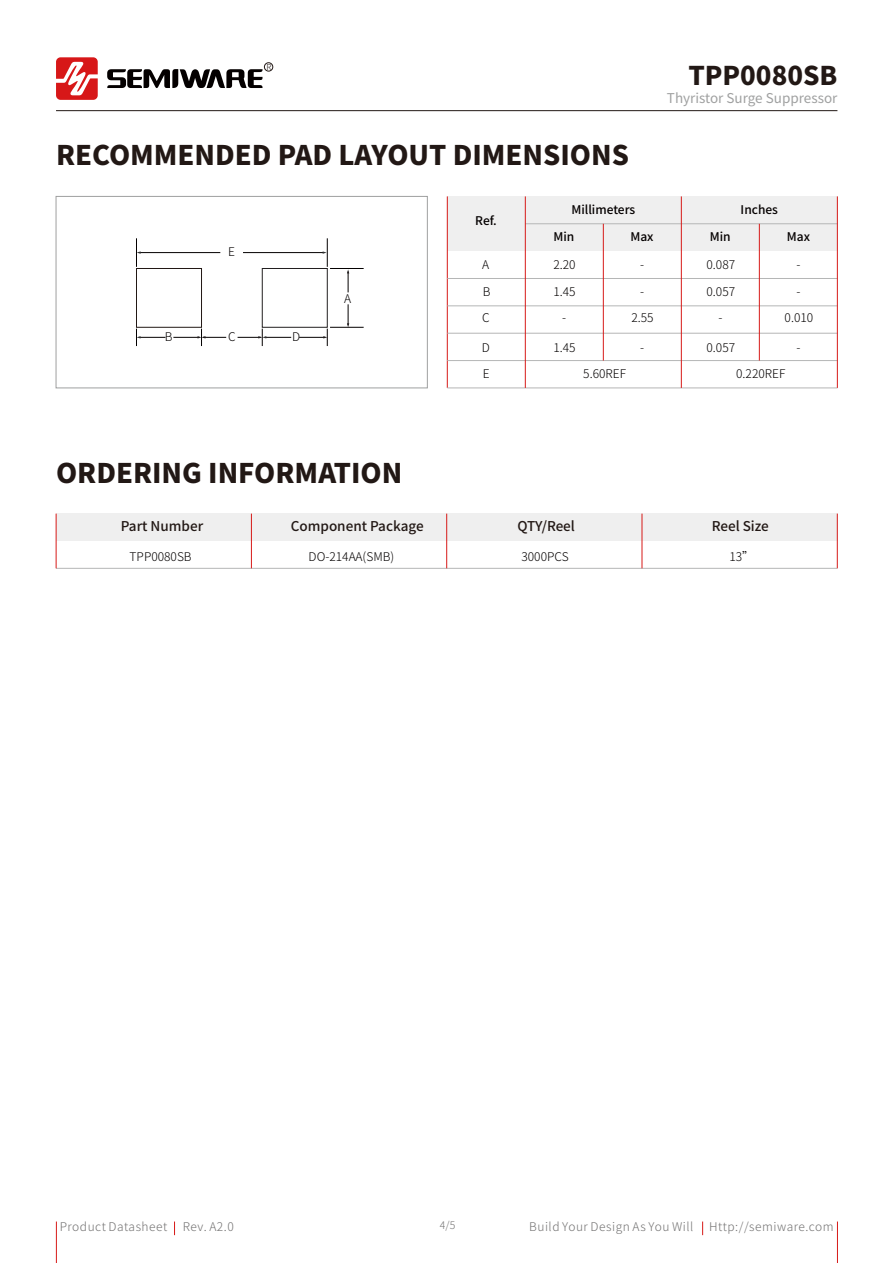
<style>
.page{position:relative;width:893px;height:1263px;background:#fff}
.page>*{position:absolute;margin:0;border:0;box-sizing:border-box;transform-origin:0 0}
.t1{font:800 27px "Source Han Sans CN";color:#221815}
.t2{font:800 25.8px "Source Han Sans CN";color:#221815}
.t3{font:500 13.5px "Source Han Sans CN";color:#221815}
.t4{font:13.5px "Source Han Sans CN";color:#9fa0a0}
.t5{font:300 12px "Source Han Sans CN";color:#040000}
.t6{font:300 12px "Source Han Sans CN";letter-spacing:.045em;color:#727171}
.t7{font:500 12px "Source Han Sans CN";color:#040000}
.t8{font:300 10.5px "Source Han Sans CN";color:#727171}
.t9{font:300 8.25px "Source Han Sans CN";color:#221815}
</style>
<div class="page">
<hr style="left:56px;top:110px;width:781px;height:1px;background:#221815">
<svg style="left:56px;top:57px;width:42px;height:43px"></svg>
<svg style="left:107px;top:69px;width:156px;height:19px"></svg>
<div style="left:264px;top:63px;width:9px;height:8px;border:1px solid #221815;border-radius:50%"></div>
<div style="left:56px;top:513px;width:781px;height:28px;background:#efefef"></div>
<hr style="left:56px;top:568px;width:781px;height:1px;background:#b5b6b6">
<hr style="left:837px;top:514px;width:1px;height:54px;background:#d71a18">
<hr style="left:642px;top:514px;width:1px;height:54px;background:#d71a18">
<hr style="left:446px;top:514px;width:1px;height:54px;background:#d71a18">
<hr style="left:251px;top:514px;width:1px;height:54px;background:#d71a18">
<hr style="left:56px;top:514px;width:1px;height:54px;background:#d71a18">
<div style="left:447px;top:196px;width:390px;height:55px;background:#efefef"></div>
<div style="left:56px;top:196px;width:372px;height:192px;border:1px solid #9fa0a0"></div>
<hr style="left:447px;top:196px;width:1px;height:192px;background:#d71a18">
<hr style="left:447px;top:388px;width:390px;height:1px;background:#b5b6b6">
<hr style="left:447px;top:360px;width:390px;height:1px;background:#b5b6b6">
<hr style="left:447px;top:333px;width:390px;height:1px;background:#b5b6b6">
<hr style="left:447px;top:306px;width:390px;height:1px;background:#b5b6b6">
<hr style="left:447px;top:278px;width:390px;height:1px;background:#b5b6b6">
<hr style="left:525px;top:223px;width:312px;height:1px;background:#b5b6b6">
<hr style="left:525px;top:196px;width:1px;height:192px;background:#d71a18">
<hr style="left:759px;top:224px;width:1px;height:137px;background:#d71a18">
<hr style="left:837px;top:196px;width:1px;height:192px;background:#d71a18">
<hr style="left:603px;top:224px;width:1px;height:137px;background:#d71a18">
<hr style="left:681px;top:196px;width:1px;height:192px;background:#d71a18">
<div style="left:136px;top:268px;width:66px;height:60px;background:#fff;border:1px solid #221815"></div>
<div style="left:262px;top:268px;width:66px;height:60px;border:1px solid #221f20"></div>
<hr style="left:331px;top:268px;width:32px;height:1px;background:#040000">
<hr style="left:331px;top:327px;width:32px;height:1px;background:#040000">
<svg style="left:136px;top:329px;width:29px;height:16px"></svg>
<hr style="left:140px;top:252px;width:80px;height:1px;background:#040000">
<svg style="left:136px;top:239px;width:5px;height:27px"></svg>
<hr style="left:243px;top:252px;width:80px;height:1px;background:#040000">
<svg style="left:323px;top:239px;width:5px;height:27px"></svg>
<svg style="left:174px;top:329px;width:52px;height:16px"></svg>
<svg style="left:238px;top:329px;width:53px;height:16px"></svg>
<svg style="left:300px;top:329px;width:28px;height:16px"></svg>
<svg style="left:347px;top:269px;width:2px;height:23px"></svg>
<svg style="left:347px;top:305px;width:2px;height:22px"></svg>
<hr style="left:56px;top:1221px;width:1px;height:42px;background:#d71a18">
<hr style="left:837px;top:1221px;width:1px;height:42px;background:#d71a18">
<svg style="left:702px;top:1221px;width:1px;height:14px"></svg>
<svg style="left:174px;top:1221px;width:1px;height:14px"></svg>
<p class="t9" style="left:267px;top:62px;width:7px">R</p>
<h2 class="t2" style="left:688px;top:61px;width:151px">TPP0080SB</h2>
<p class="t4" style="left:667px;top:90px;width:172px">Thyristor Surge Suppressor</p>
<h1 class="t1" style="left:56px;top:140px;width:574px">RECOMMENDED PAD LAYOUT DIMENSIONS</h1>
<p class="t5" style="left:228px;top:245px;width:8px">E</p>
<p class="t5" style="left:165px;top:330px;width:9px">B</p>
<p class="t5" style="left:228px;top:330px;width:9px">C</p>
<p class="t5" style="left:292px;top:330px;width:10px">D</p>
<p class="t5" style="left:344px;top:292px;width:9px">A</p>
<p class="t7" style="left:475px;top:214px;width:23px">Ref.</p>
<p class="t7" style="left:571px;top:203px;width:65px">Millimeters</p>
<p class="t7" style="left:741px;top:203px;width:39px">Inches</p>
<p class="t7" style="left:554px;top:230px;width:22px">Min</p>
<p class="t7" style="left:630px;top:230px;width:25px">Max</p>
<p class="t7" style="left:710px;top:230px;width:22px">Min</p>
<p class="t7" style="left:787px;top:230px;width:25px">Max</p>
<p class="t5" style="left:553px;top:257px;width:24px">2.20</p>
<p class="t5" style="left:553px;top:285px;width:24px">1.45</p>
<p class="t5" style="left:706px;top:257px;width:30px">0.087</p>
<p class="t5" style="left:706px;top:285px;width:30px">0.057</p>
<p class="t5" style="left:797px;top:285px;width:5px">-</p>
<p class="t5" style="left:482px;top:257px;width:9px">A</p>
<p class="t5" style="left:640px;top:257px;width:5px">-</p>
<p class="t5" style="left:797px;top:257px;width:5px">-</p>
<p class="t5" style="left:483px;top:285px;width:9px">B</p>
<p class="t5" style="left:640px;top:285px;width:5px">-</p>
<p class="t5" style="left:482px;top:311px;width:9px">C</p>
<p class="t5" style="left:482px;top:340px;width:10px">D</p>
<p class="t5" style="left:483px;top:366px;width:8px">E</p>
<p class="t5" style="left:562px;top:311px;width:5px">-</p>
<p class="t5" style="left:553px;top:340px;width:24px">1.45</p>
<p class="t5" style="left:631px;top:311px;width:24px">2.55</p>
<p class="t5" style="left:785px;top:311px;width:30px">0.010</p>
<p class="t5" style="left:640px;top:340px;width:5px">-</p>
<p class="t5" style="left:718px;top:311px;width:5px">-</p>
<p class="t5" style="left:706px;top:340px;width:30px">0.057</p>
<p class="t5" style="left:797px;top:340px;width:5px">-</p>
<p class="t5" style="left:583px;top:366px;width:44px">5.60REF</p>
<p class="t5" style="left:736px;top:366px;width:51px">0.220REF</p>
<h1 class="t1" style="left:56px;top:458px;width:348px">ORDERING INFORMATION</h1>
<p class="t3" style="left:121px;top:519px;width:84px">Part Number</p>
<p class="t3" style="left:291px;top:519px;width:134px">Component Package</p>
<p class="t3" style="left:517px;top:519px;width:59px">QTY/Reel</p>
<p class="t3" style="left:712px;top:519px;width:59px">Reel Size</p>
<p class="t5" style="left:130px;top:550px;width:64px">TPP0080SB</p>
<p class="t5" style="left:309px;top:550px;width:87px">DO-214AA(SMB)</p>
<p class="t5" style="left:521px;top:550px;width:49px">3000PCS</p>
<p class="t5" style="left:729px;top:550px;width:26px">13”</p>
<p class="t8" style="left:440px;top:1219px;width:17px">4/5</p>
<p class="t6" style="left:60px;top:1220px;width:109px">Product Datasheet</p>
<p class="t6" style="left:183px;top:1220px;width:53px">Rev. A2.0</p>
<p class="t6" style="left:529px;top:1220px;width:166px">Build Your Design As You Will</p>
<p class="t6" style="left:709px;top:1220px;width:126px">Http://semiware.com</p>
</div>
